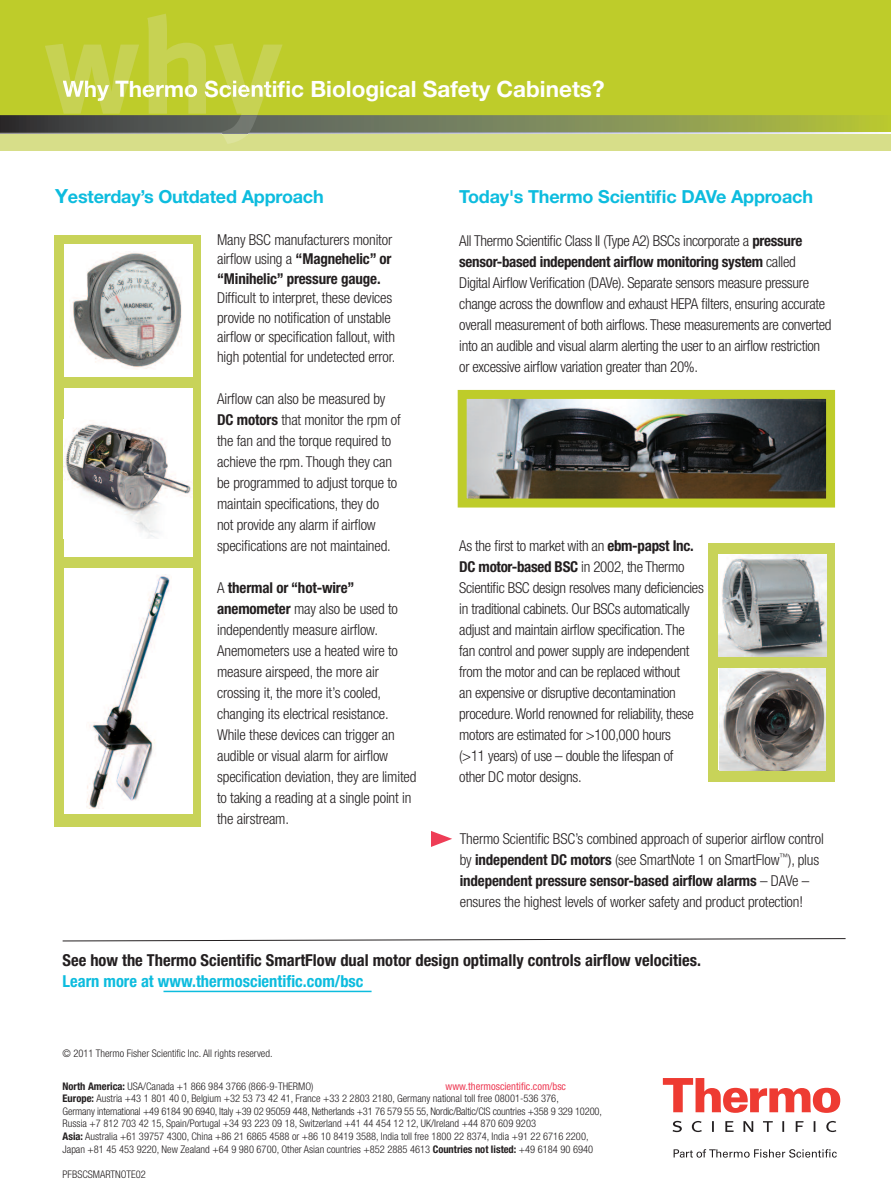
<style>
.page{position:relative;width:891px;height:1188px;background:#fff}
.page>*{position:absolute;margin:0;border:0;box-sizing:border-box;transform-origin:0 0}
.t1{font:700 22.5px "Helvetica Neue LT Std";color:#fff}
.t2{font:700 18px "Helvetica Neue LT Std";letter-spacing:-.01em;color:#0dbcde}
.t3{font:700 condensed 16.5px "Helvetica Neue LT Std";color:#231f20}
.t4{font:700 condensed 16.5px "Helvetica Neue LT Std";color:#0dbcde}
.t5{font:300 condensed 15px/21px "Helvetica Neue LT Std";letter-spacing:-.01em;color:#231f20}
.t6{font:300 condensed 10.5px/12.6px "Helvetica Neue LT Std";color:#231f20}
.s1{font-size:19.5px}
.s2{font-weight:700}
.s3{font-weight:400;color:#ee3d56}
</style>
<div class="page">
<div style="left:54px;top:236px;width:147px;height:591px;background:#c8d359"></div>
<svg style="left:663px;top:1078px;width:177px;height:35px"></svg>
<svg style="left:672px;top:1121px;width:164px;height:11px"></svg>
<svg style="left:674px;top:1149px;width:163px;height:9px"></svg>
<svg style="left:431px;top:831px;width:21px;height:16px"></svg>
<div style="left:0;top:0;width:891px;height:132px;background:#becc2a"></div>
<svg style="left:62px;top:938px;width:784px;height:4px"></svg>
<img style="left:0;top:115px;width:877px;height:19px">
<div style="left:0;top:135px;width:891px;height:16px;background:#d7de89"></div>
<svg style="left:45px;top:14px;width:237px;height:101px"></svg>
<svg style="left:63px;top:80px;width:219px;height:21px"></svg>
<img style="left:220px;top:132px;width:31px;height:2px">
<img style="left:220px;top:115px;width:39px;height:17px">
<svg style="left:223px;top:135px;width:24px;height:9px"></svg>
<hr style="left:164px;top:991px;width:208px;height:1px;background:#0dbcde">
<div style="left:64px;top:245px;width:128px;height:132px;background:#fff"></div>
<img style="left:71px;top:253px;width:111px;height:116px">
<div style="left:64px;top:388px;width:128px;height:169px;background:#fff"></div>
<img style="left:64px;top:424px;width:128px;height:114px">
<div style="left:64px;top:568px;width:128px;height:246px;background:#fff"></div>
<img style="left:87px;top:575px;width:83px;height:233px">
<img style="left:468px;top:400px;width:357px;height:98px">
<div style="left:458px;top:390px;width:377px;height:118px;border:9px solid #becc2a"></div>
<div style="left:708px;top:543px;width:127px;height:239px;background:#c8d359"></div>
<img style="left:718px;top:554px;width:108px;height:103px">
<img style="left:719px;top:668px;width:106px;height:102px">
<h1 class="t1" style="left:63px;top:81px;width:543px">Why Thermo Scientific Biological Safety Cabinets?</h1>
<p class="t2" style="left:55px;top:190px;width:270px"><span class="s1">Y</span>esterday’s Outdated Approach</p>
<p class="t5" style="left:217px;top:231px;width:177px;line-height:19.5px;text-align:justify">Many BSC manufacturers monitor airflow using a <span class="s2">“Magnehelic” or “Minihelic” pressure gauge.</span></p>
<p class="t5" style="left:217px;top:290px;width:180px;line-height:19.5px">Difficult to interpret, these devices provide no notification of unstable airflow or specification fallout, with high potential for undetected error.</p>
<p class="t5" style="left:217px;top:389px;width:185px">Airflow can also be measured by<br><span class="s2">DC motors</span> that monitor the rpm of the fan and the torque required to achieve the rpm. Though they can be programmed to adjust torque to maintain specifications, they do<br>not provide any alarm if airflow specifications are not maintained.</p>
<p class="t5" style="left:217px;top:578px;width:201px">A <span class="s2">thermal or “hot-wire” anemometer</span> may also be used to independently measure airflow.<br>Anemometers use a heated wire to measure airspeed, the more air crossing it, the more it’s cooled, changing its electrical resistance.<br>While these devices can trigger an audible or visual alarm for airflow specification deviation, they are limited to taking a reading at a single point in the airstream.</p>
<p class="t2" style="left:459px;top:190px;width:355px">Today's Thermo Scientific DAVe Approach</p>
<p class="t5" style="left:459px;top:232px;width:374px">All Thermo Scientific Class II (Type A2) BSCs incorporate a <span class="s2">pressure sensor-based independent airflow monitoring system</span> called<br>Digital Airflow Verification (DAVe). Separate sensors measure pressure change across the downflow and exhaust HEPA filters, ensuring accurate overall measurement of both airflows. These measurements are converted into an audible and visual alarm alerting the user to an airflow restriction or excessive airflow variation greater than 20%.</p>
<p class="t5" style="left:459px;top:536px;width:246px">As the first to market with an <span class="s2">ebm-papst Inc.<br>DC motor-based BSC</span> in 2002, the Thermo Scientific BSC design resolves many deficiencies in traditional cabinets. Our BSCs automatically adjust and maintain airflow specification. The fan control and power supply are independent from the motor and can be replaced without<br>an expensive or disruptive decontamination procedure.World renowned for reliability, these motors are estimated for &gt;100,000 hours<br>(&gt;11 years) of use – double the lifespan of<br>other DC motor designs.</p>
<p class="t5" style="left:460px;top:829px;width:365px">Thermo Scientific BSC’s combined approach of superior airflow control by <span class="s2">independent DC motors</span> (see SmartNote 1 on SmartFlow<sup>™</sup>), plus <span class="s2">independent pressure sensor-based airflow alarms</span> – DAVe – ensures the highest levels of worker safety and product protection!</p>
<p class="t3" style="left:63px;top:954px;width:640px">See how the Thermo Scientific SmartFlow dual motor design optimally controls airflow velocities.</p>
<p class="t4" style="left:63px;top:975px;width:302px">Learn more at www.thermoscientific.com/bsc</p>
<p class="t6" style="left:63px;top:1048px;width:211px">© 2011 Thermo Fisher Scientific Inc. All rights reserved.</p>
<p class="t6" style="left:63px;top:1081px;width:541px;text-indent:383px"><span class="s3">www.thermoscientific.com/bsc<br></span><span class="s2">Europe:</span> Austria +43 1 801 40 0, Belgium +32 53 73 42 41, France +33 2 2803 2180, Germany national toll free 08001-536 376,<br>Germany international +49 6184 90 6940, Italy +39 02 95059 448, Netherlands +31 76 579 55 55, Nordic/Baltic/CIS countries +358 9 329 10200, Russia +7 812 703 42 15, Spain/Portugal +34 93 223 09 18, Switzerland +41 44 454 12 12, UK/Ireland +44 870 609 9203<br><span class="s2">Asia:</span> Australia +61 39757 4300, China +86 21 6865 4588 or +86 10 8419 3588, India toll free 1800 22 8374, India +91 22 6716 2200, Japan +81 45 453 9220, New Zealand +64 9 980 6700, Other Asian countries +852 2885 4613 <span class="s2">Countries not listed:</span> +49 6184 90 6940</p>
<p class="t6" style="left:63px;top:1169px;width:85px">PFBSCSMARTNOTE02</p>
<p class="t6" style="left:63px;top:1081px;width:252px"><span class="s2">North America:</span> USA/Canada +1 866 984 3766 (866-9-THERMO)</p>
</div>
